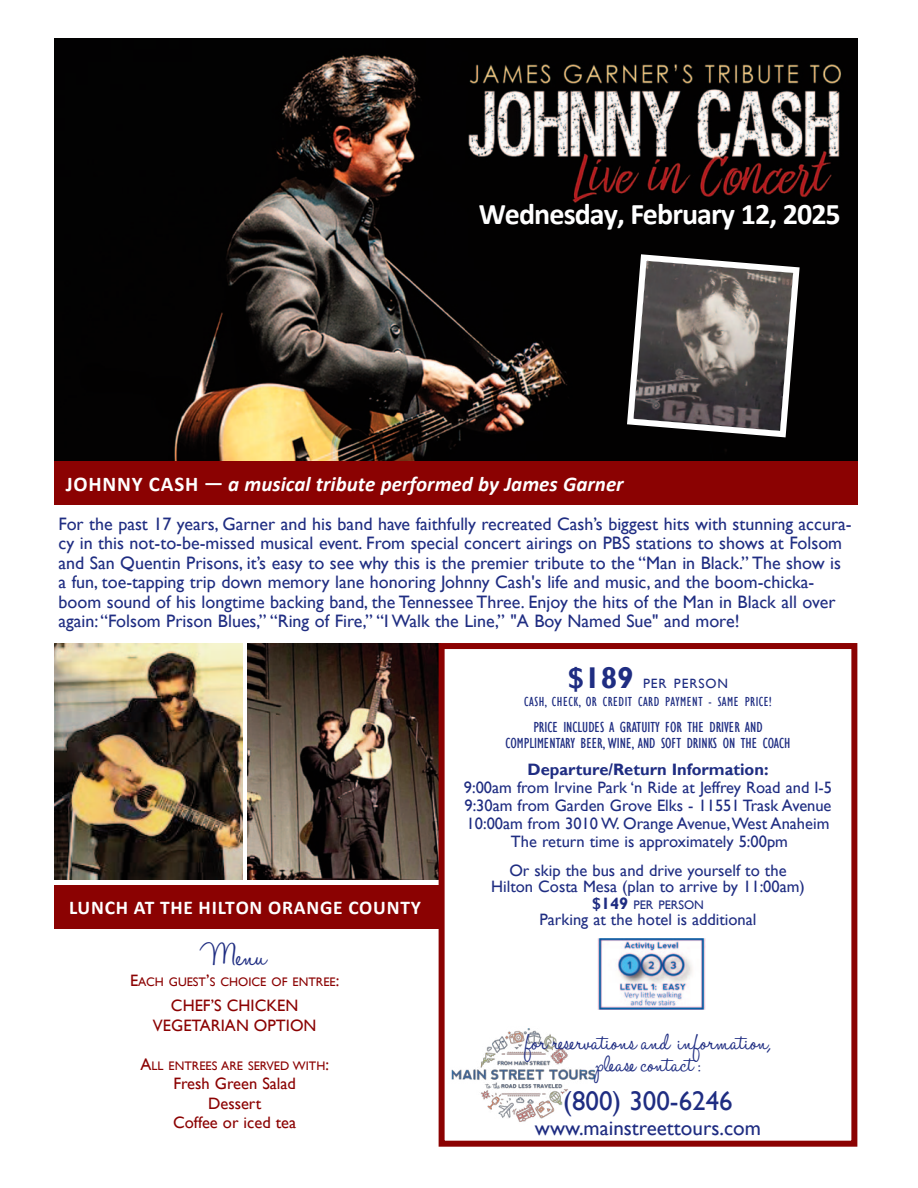
<style>
.page{position:relative;width:918px;height:1188px;background:#fff}
.page>*{position:absolute;margin:0;border:0;box-sizing:border-box;transform-origin:0 0}
.t1{font:36px "Halo Handletter";color:#1f2d82}
.t2{font:30px "Halo Handletter";color:#1f2d82}
.t3{font:700 30px "Calibri";letter-spacing:-.03em;color:#fff}
.t4{font:700 30px "Gill Sans";color:#1f2d82}
.t5{font:27px "Gill Sans";color:#1f2d82}
.t6{font:italic 700 21px "Calibri";color:#fff}
.t7{font:21px "Gill Sans";color:#1f2d82}
.t8{font:700 19.5px "Calibri";letter-spacing:.04em;color:#fff}
.t9{font:18px/19.5px "Gill Sans";color:#1f2d82}
.t10{font:16.5px "Gill Sans";color:#1f2d82}
.t11{font:16.5px "Gill Sans";color:#8b0202}
.t12{font:700 16.5px "Gill Sans";color:#1f2d82}
.t13{font:condensed 15px "Gill Sans";color:#1f2d82}
.t14{font:condensed 13.5px "Gill Sans";letter-spacing:.035em;color:#1f2d82}
.t15{font:13.5px "Gill Sans";letter-spacing:.065em;color:#1f2d82}
.t16{font:12.3px "Gill Sans";color:#8b0202}
.t17{font:12.3px "Gill Sans";color:#1f2d82}
.s1{font-style:normal}
.s2{font-size:16.5px}
.s3{font-weight:700;font-size:16.5px}
</style>
<div class="page">
<div style="left:54px;top:885px;width:386px;height:43px;background:#8b0202"></div>
<div style="left:54px;top:461px;width:803px;height:43px;background:#8b0202"></div>
<img style="left:54px;top:39px;width:803px;height:422px">
<img style="left:54px;top:643px;width:189px;height:236px">
<img style="left:248px;top:643px;width:191px;height:236px">
<svg style="left:624px;top:251px;width:179px;height:190px;background:#605c5b"></svg>
<img style="left:598px;top:938px;width:108px;height:72px">
<img style="left:451px;top:1028px;width:145px;height:94px">
<div style="left:439px;top:643px;width:418px;height:504px;border:6px solid #8b0202"></div>
<p class="t3" style="left:479px;top:202px;width:364px">Wednesday, February 12, 2025</p>
<p class="t6" style="left:66px;top:476px;width:560px"><span class="s1">JOHNNY CASH —</span> a musical tribute performed by James Garner</p>
<p class="t9" style="left:59px;top:514px;width:795px">For the past 17 years, Garner and his band have faithfully recreated Cash’s biggest hits with stunning accura&shy;cy in this not-to-be-missed musical event. From special concert airings on PBS stations to shows at Folsom and San Quentin Prisons, it’s easy to see why this is the premier tribute to the “Man in Black.” The show is a fun, toe-tapping trip down memory lane honoring Johnny Cash's life and music, and the boom-chicka&shy;boom sound of his longtime backing band, the Tennessee Three. Enjoy the hits of the Man in Black all over again: “Folsom Prison Blues,” “Ring of Fire,” “I Walk the Line,” "A Boy Named Sue" and more!</p>
<p class="t8" style="left:69px;top:899px;width:353px">LUNCH AT THE HILTON ORANGE COUNTY</p>
<p class="t1" style="left:203px;top:933px;width:66px">Menu</p>
<p class="t16" style="left:130px;top:974px;width:211px"><span class="s2">E</span>ACH GUEST<span class="s2">’</span>S CHOICE OF ENTREE<span class="s2">:</span></p>
<p class="t11" style="left:171px;top:996px;width:129px">CHEF’S CHICKEN</p>
<p class="t11" style="left:153px;top:1015px;width:165px">VEGETARIAN OPTION</p>
<p class="t16" style="left:140px;top:1058px;width:190px"><span class="s2">A</span>LL ENTREES ARE SERVED WITH<span class="s2">:</span></p>
<p class="t11" style="left:173px;top:1074px;width:124px">Fresh Green Salad</p>
<p class="t11" style="left:208px;top:1093px;width:55px">Dessert</p>
<p class="t11" style="left:173px;top:1113px;width:125px">Coffee or iced tea</p>
<p class="t4" style="left:568px;top:660px;width:67px">$189</p>
<p class="t15" style="left:643px;top:675px;width:25px">PER</p>
<p class="t15" style="left:674px;top:675px;width:56px">PERSON</p>
<p class="t14" style="left:524px;top:693px;width:249px">CASH, CHECK, OR CREDIT CARD PAYMENT - SAME PRICE!</p>
<p class="t13" style="left:533px;top:718px;width:231px">PRICE INCLUDES A GRATUITY FOR THE DRIVER AND</p>
<p class="t13" style="left:506px;top:734px;width:286px">COMPLIMENTARY BEER, WINE, AND SOFT DRINKS ON THE COACH</p>
<p class="t12" style="left:528px;top:760px;width:242px">Departure/Return Information:</p>
<p class="t10" style="left:464px;top:778px;width:370px">9:00am from Irvine Park ‘n Ride at Jeffrey Road and I-5</p>
<p class="t10" style="left:464px;top:796px;width:369px">9:30am from Garden Grove Elks - 11551 Trask Avenue</p>
<p class="t10" style="left:467px;top:814px;width:364px">10:00am from 3010 W. Orange Avenue, West Anaheim</p>
<p class="t10" style="left:511px;top:832px;width:279px">The return time is approximately 5:00pm</p>
<p class="t10" style="left:509px;top:860px;width:279px">Or skip the bus and drive yourself to the</p>
<p class="t10" style="left:491px;top:877px;width:315px">Hilton Costa Mesa (plan to arrive by 11:00am)</p>
<p class="t17" style="left:592px;top:897px;width:113px"><span class="s3">$149</span> PER PERSON</p>
<p class="t10" style="left:540px;top:910px;width:219px">Parking at the hotel is additional</p>
<p class="t2" style="left:525px;top:1022px;width:247px">for reservations and information,</p>
<p class="t2" style="left:595px;top:1044px;width:107px">please contact :</p>
<p class="t5" style="left:563px;top:1084px;width:171px">(800) 300-6246</p>
<p class="t7" style="left:535px;top:1116px;width:228px">www.mainstreettours.com</p>
</div>
